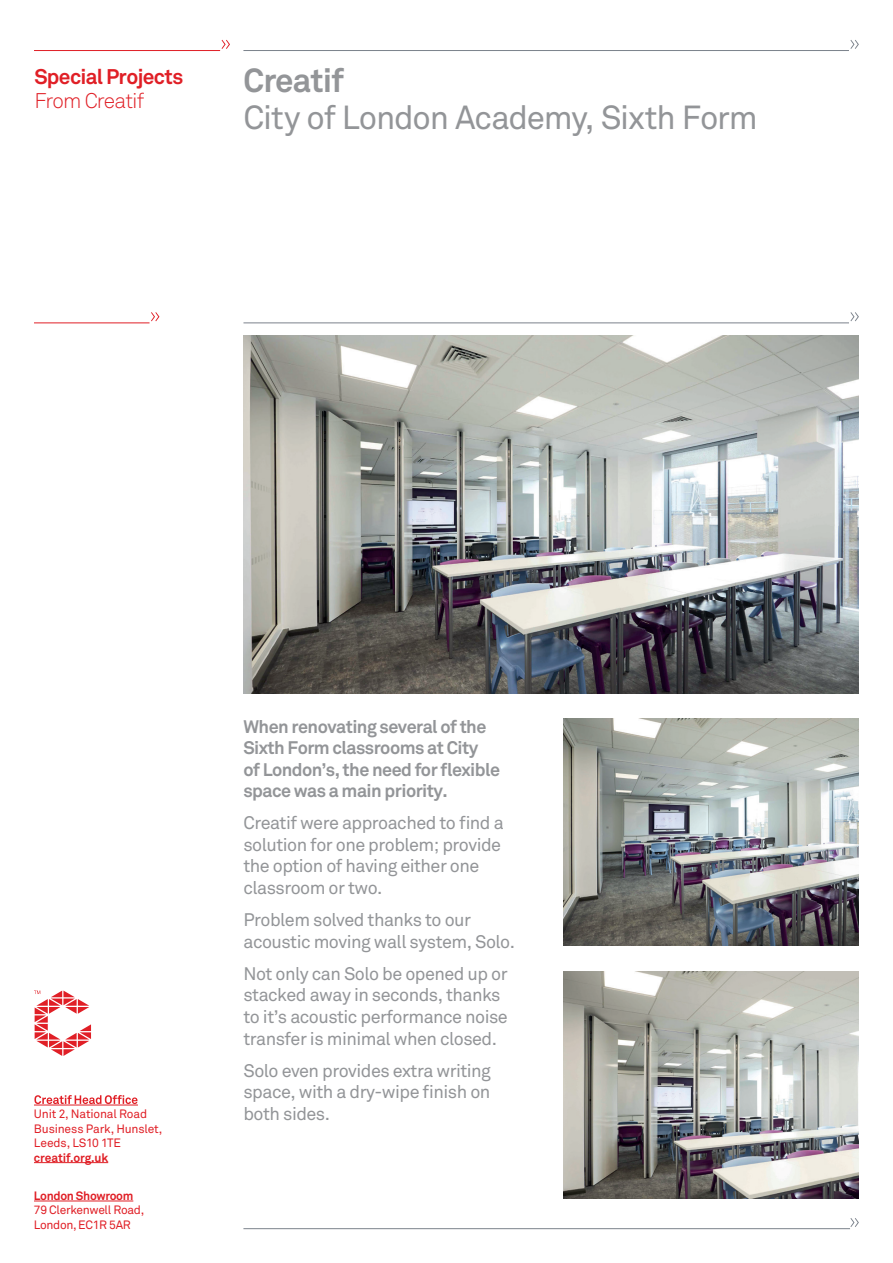
<style>
.page{position:relative;width:893px;height:1263px;background:#fff}
.page>*{position:absolute;margin:0;border:0;box-sizing:border-box;transform-origin:0 0}
.t1{font:33px "SBC Akkurat Pro";letter-spacing:-.035em;color:#939598}
.t2{font:33px "SBC Akkurat Bold Pro";letter-spacing:-.025em;color:#939598}
.t3{font:21px "SBC Akkurat Bold Pro";letter-spacing:-.035em;color:#e01f26}
.t4{font:21px "SBC Akkurat Light Pro";letter-spacing:-.045em;color:#e01f26}
.t5{font:18px/21.6px "SBC Akkurat Pro";letter-spacing:-.03em;color:#939598}
.t6{font:18px/21.6px "SBC Akkurat Bold Pro";letter-spacing:-.03em;color:#939598}
.t7{font:12px/14.4px "SBC Akkurat Pro";letter-spacing:-.02em;color:#e01f26}
.t8{font:12px "SBC Akkurat Bold Pro";letter-spacing:-.025em;color:#e01f26}
</style>
<div class="page">
<img style="left:564px;top:971px;width:295px;height:228px">
<svg style="left:850px;top:40px;width:9px;height:9px"></svg>
<hr style="left:243px;top:50px;width:606px;height:1px;background:#7b828b">
<svg style="left:850px;top:312px;width:9px;height:9px"></svg>
<hr style="left:243px;top:323px;width:606px;height:1px;background:#7b828b">
<svg style="left:850px;top:1218px;width:9px;height:9px"></svg>
<hr style="left:243px;top:1228px;width:607px;height:1px;background:#7b828b">
<svg style="left:222px;top:40px;width:8px;height:9px"></svg>
<hr style="left:34px;top:50px;width:186px;height:1px;background:#e01f26">
<svg style="left:151px;top:312px;width:8px;height:9px"></svg>
<hr style="left:34px;top:323px;width:116px;height:1px;background:#e01f26">
<img style="left:243px;top:336px;width:616px;height:358px">
<img style="left:564px;top:718px;width:295px;height:228px">
<hr style="left:34px;top:1105px;width:104px;height:1px;background:#e01f26">
<hr style="left:34px;top:1162px;width:74px;height:1px;background:#e01f26">
<hr style="left:34px;top:1201px;width:99px;height:1px;background:#e01f26">
<svg style="left:34px;top:990px;width:57px;height:66px"></svg>
<svg style="left:34px;top:1095px;width:104px;height:9px"></svg>
<p class="t3" style="left:34px;top:64px;width:151px">Special Projects</p>
<p class="t4" style="left:34px;top:89px;width:111px">From Creatif</p>
<h1 class="t2" style="left:243px;top:60px;width:102px">Creatif</h1>
<h1 class="t1" style="left:243px;top:99px;width:516px">City of London Academy, Sixth Form</h1>
<p class="t7" style="left:34px;top:1107px;width:130px">Unit 2, National Road<br>Business Park, Hunslet,<br>Leeds, LS10 1TE</p>
<p class="t8" style="left:34px;top:1150px;width:76px">creatif.org.uk</p>
<p class="t8" style="left:34px;top:1188px;width:101px">London Showroom</p>
<p class="t7" style="left:34px;top:1203px;width:112px">79 Clerkenwell Road,<br>London, EC1R 5AR</p>
<p class="t6" style="left:243px;top:715px;width:258px">When renovating several of the<br>Sixth Form classrooms at City<br>of London’s, the need for flexible space was a main priority.</p>
<p class="t5" style="left:243px;top:813px;width:262px">Creatif were approached to find a solution for one problem; provide the option of having either one classroom or two.</p>
<p class="t5" style="left:243px;top:909px;width:273px">Problem solved thanks to our acoustic moving wall system, Solo.</p>
<p class="t5" style="left:243px;top:963px;width:266px">Not only can Solo be opened up or stacked away in seconds, thanks to it’s acoustic performance noise transfer is minimal when closed.</p>
<p class="t5" style="left:243px;top:1060px;width:249px;text-align:justify">Solo even provides extra writing space, with a dry-wipe finish on both sides.</p>
</div>
